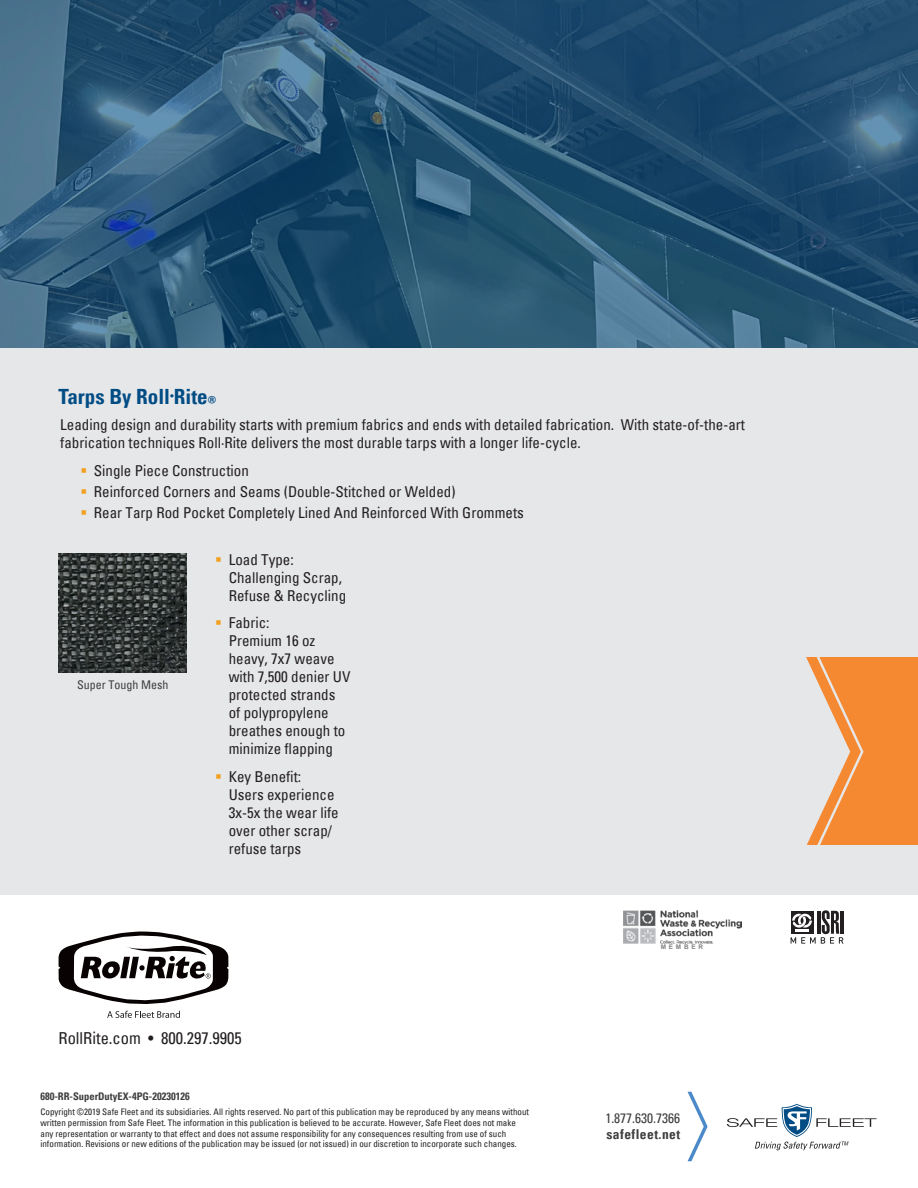
<style>
.page{position:relative;width:918px;height:1188px;background:#fff}
.page>*{position:absolute;margin:0;border:0;box-sizing:border-box;transform-origin:0 0}
.t1{font:700 condensed 21px "Univers LT Pro";color:#004c84}
.t2{font:condensed 16.5px "Univers";color:#231f20}
.t3{font:condensed 15px/18px "Univers";color:#231f20}
.t4{font:condensed 13.5px "Univers";color:#3e3e3f}
.t5{font:700 condensed 13.5px "Univers LT Pro";letter-spacing:.035em;color:#3e3e3f}
.t6{font:condensed 12px "Univers";color:#3e3e3f}
.Heading{font:700 condensed 10.5px "Univers LT Pro";color:#3e3e3f}
.t7{font:condensed 9px/10.8px "Univers";color:#231f20}
.t8{font:700 6.45px "Arial";letter-spacing:.435em;color:#808285}
.s1{color:#f2a01e}
</style>
<div class="page">
<div style="left:0;top:303px;width:918px;height:592px;background:#e6e7e9"></div>
<svg style="left:107px;top:1011px;width:73px;height:7px"></svg>
<svg style="left:59px;top:932px;width:169px;height:72px"></svg>
<svg style="left:688px;top:1092px;width:20px;height:69px"></svg>
<svg style="left:727px;top:1104px;width:150px;height:46px"></svg>
<svg style="left:0;top:0;width:918px;height:348px;background:#275372"></svg>
<div style="left:765px;top:657px;width:153px;height:188px;background:#f58932"></div>
<svg style="left:765px;top:657px;width:99px;height:188px"></svg>
<img style="left:58px;top:553px;width:128px;height:119px">
<img style="left:624px;top:910px;width:118px;height:33px">
<svg style="left:791px;top:910px;width:53px;height:34px"></svg>
<hr style="left:818px;top:911px;width:3px;height:23px;background:#231f20">
<p class="t1" style="left:58px;top:383px;width:159px">Tarps By Roll<sup>•</sup>Rite®</p>
<p class="t3" style="left:60px;top:415px;width:686px">Leading design and durability starts with premium fabrics and ends with detailed fabrication. With state-of-the-art fabrication techniques Roll·Rite delivers the most durable tarps with a longer life-cycle.</p>
<p class="t3" style="left:80px;top:461px;width:170px"><span class="s1">▪</span> Single Piece Construction</p>
<p class="t3" style="left:80px;top:482px;width:377px"><span class="s1">▪</span> Reinforced Corners and Seams (Double-Stitched or Welded)</p>
<p class="t3" style="left:80px;top:503px;width:445px"><span class="s1">▪</span> Rear Tarp Rod Pocket Completely Lined And Reinforced With Grommets</p>
<p class="t6" style="left:77px;top:677px;width:93px">Super Tough Mesh</p>
<p class="t3" style="left:229px;top:550px;width:119px;text-indent:-14px"><span class="s1">▪</span> Load Type:<br>Challenging Scrap,<br>Refuse &amp; Recycling</p>
<p class="t3" style="left:229px;top:614px;width:123px;text-indent:-14px"><span class="s1">▪</span> Fabric:<br>Premium 16 oz heavy, 7x7 weave with 7,500 denier UV protected strands of polypropylene breathes enough to minimize flapping</p>
<p class="t3" style="left:229px;top:768px;width:111px;text-indent:-14px"><span class="s1">▪</span> Key Benefit:<br>Users experience<br>3x-5x the wear life over other scrap/ refuse tarps</p>
<p class="t2" style="left:58px;top:1027px;width:185px">RollRite.com • 800.297.9905</p>
<p class="Heading" style="left:40px;top:1090px;width:151px">680-RR-SuperDutyEX-4PG-20230126</p>
<p class="t7" style="left:40px;top:1106px;width:490px">Copyright ©2019 Safe Fleet and its subsidiaries. All rights reserved. No part of this publication may be reproduced by any means without written permission from Safe Fleet. The information in this publication is believed to be accurate. However, Safe Fleet does not make any representation or warranty to that effect and does not assume responsibility for any consequences resulting from use of such information. Revisions or new editions of the publication may be issued (or not issued) in our discretion to incorporate such changes.</p>
<p class="t8" style="left:661px;top:943px;width:44px">MEMBER</p>
<p class="t4" style="left:605px;top:1110px;width:76px">1.877.630.7366</p>
<p class="t5" style="left:606px;top:1126px;width:75px">safefleet.net</p>
</div>
